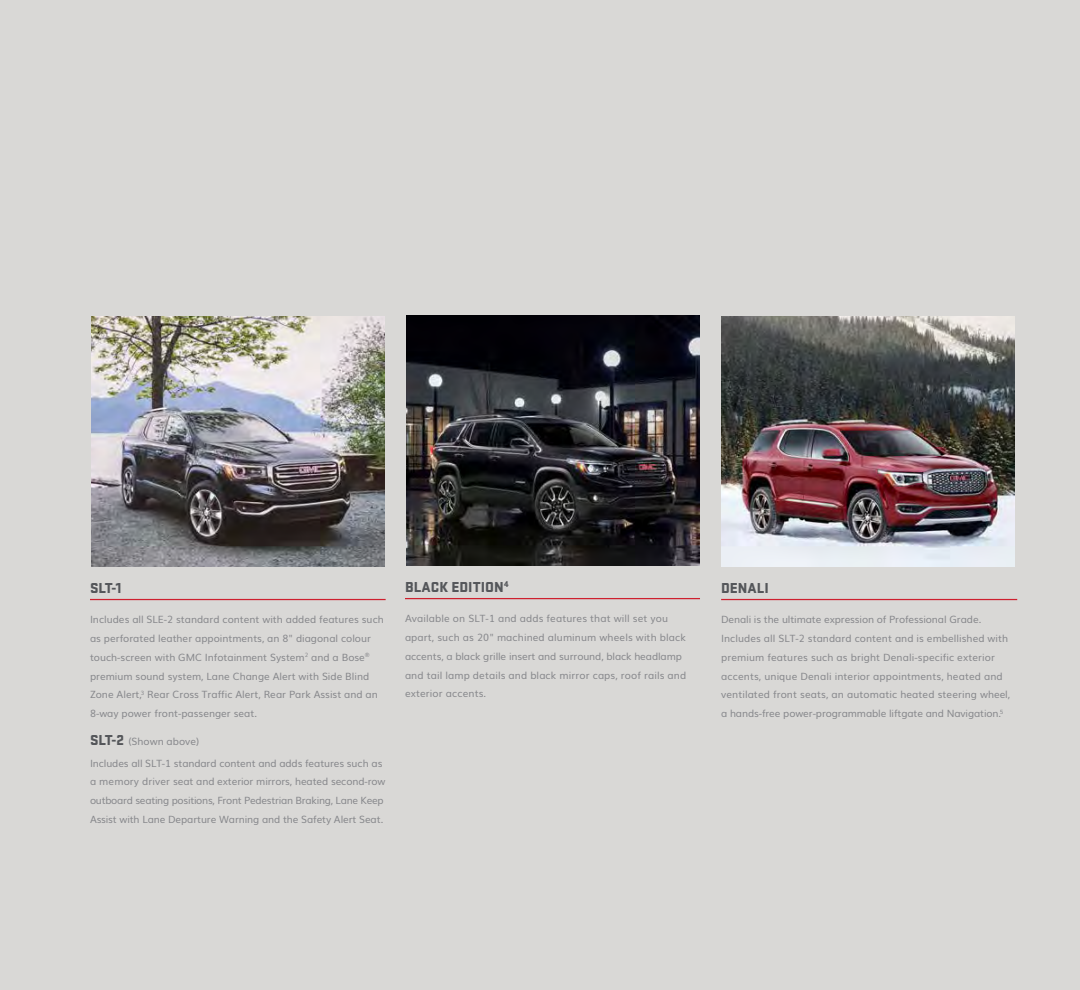
<style>
.page{position:relative;width:1080px;height:990px;background:#d9d8d6}
.page>*{position:absolute;margin:0;border:0;box-sizing:border-box;transform-origin:0 0}
.F_Os_Subhead{font:900 15px "Stratum GMC";color:#54565a}
.F_Os_Body_Copy_CG11{font:10px/18.8px "Muli";color:#87888c}
.F_Os_Subhead-2{font:10px "Muli";color:#87888c}
.s1{font-family:"Stratum GMC";font-weight:900;font-size:15px;color:#54565a}
</style>
<div class="page">
<img style="left:91px;top:317px;width:293px;height:249px">
<hr style="left:405px;top:598px;width:295px;height:1px;background:#ce202f">
<hr style="left:90px;top:599px;width:296px;height:1px;background:#ce202f">
<hr style="left:721px;top:599px;width:296px;height:1px;background:#ce202f">
<img style="left:406px;top:316px;width:293px;height:249px">
<img style="left:721px;top:317px;width:293px;height:249px">
<p class="F_Os_Subhead" style="left:90px;top:577px;width:33px">SLT-1</p>
<p class="F_Os_Body_Copy_CG11" style="left:90px;top:610px;width:295px">Includes all SLE-2 standard content with added features such as perforated leather appointments, an 8" diagonal colour touch-screen with GMC Infotainment System<sup>2</sup> and a Bose<sup>® </sup>premium sound system, Lane Change Alert with Side Blind Zone Alert,<sup>3</sup> Rear Cross Traffic Alert, Rear Park Assist and an 8-way power front-passenger seat.</p>
<p class="F_Os_Subhead-2" style="left:90px;top:733px;width:111px"><span class="s1">SLT-2</span> (Shown above)</p>
<p class="F_Os_Body_Copy_CG11" style="left:90px;top:753px;width:297px">Includes all SLT-1 standard content and adds features such as a memory driver seat and exterior mirrors, heated second-row outboard seating positions, Front Pedestrian Braking, Lane Keep Assist with Lane Departure Warning and the Safety Alert Seat.</p>
<p class="F_Os_Subhead" style="left:405px;top:576px;width:105px">BLACK EDITION<sup>4</sup></p>
<p class="F_Os_Body_Copy_CG11" style="left:405px;top:609px;width:283px">Available on SLT-1 and adds features that will set you apart, such as 20" machined aluminum wheels with black accents, a black grille insert and surround, black headlamp and tail lamp details and black mirror caps, roof rails and exterior accents.</p>
<p class="F_Os_Subhead" style="left:721px;top:577px;width:49px">DENALI</p>
<p class="F_Os_Body_Copy_CG11" style="left:721px;top:610px;width:291px">Denali is the ultimate expression of Professional Grade.<br>Includes all SLT-2 standard content and is embellished with premium features such as bright Denali-specific exterior accents, unique Denali interior appointments, heated and ventilated front seats, an automatic heated steering wheel, a hands-free power-programmable liftgate and Navigation.<sup>5</sup></p>
</div>
